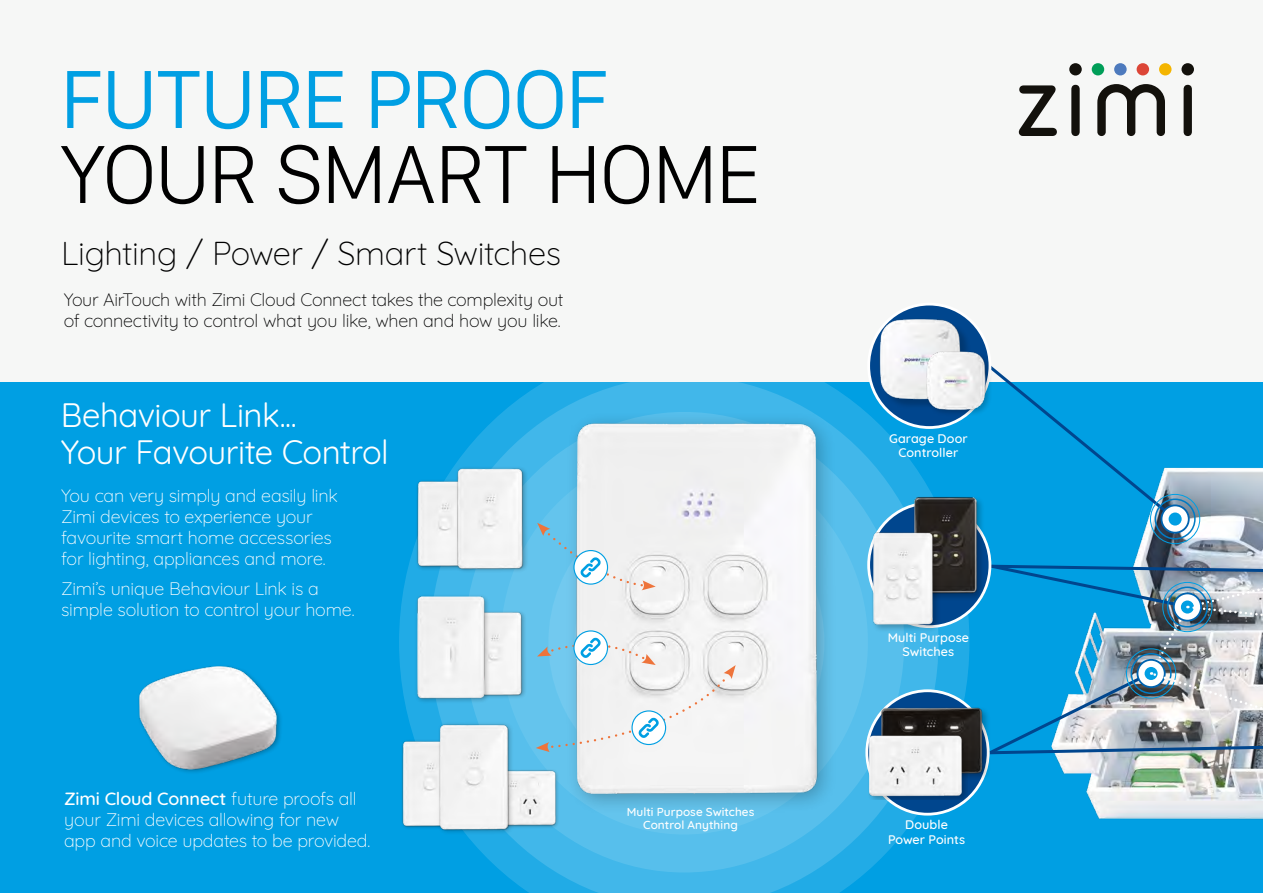
<style>
.page{position:relative;width:1263px;height:893px;background:#f6f7f6}
.page>*{position:absolute;margin:0;border:0;box-sizing:border-box;transform-origin:0 0}
.t1{font:300 85.5px "San Francisco Display";letter-spacing:-.02em;color:#000}
.t2{font:85.5px "San Francisco Display";letter-spacing:-.015em;color:#009fe3}
.t3{font:33px/37.5px "Quicksand 2011";letter-spacing:-.015em;color:#fff}
.t4{font:300 33px "Quicksand 2011";letter-spacing:-.01em;color:#000}
.t5{font:300 18px/21px "Quicksand 2011";letter-spacing:-.015em;color:#fff}
.t6{font:300 18px/21px "Quicksand 2011";letter-spacing:-.015em;color:#000}
.t7{font:500 12.6px/14.2px "Quicksand 2011";letter-spacing:.005em;color:#fff;text-align:center}
.t8{font:500 11.85px/13.4px "Quicksand 2011";letter-spacing:.005em;color:#fff;text-align:center}
.s1{font-weight:500}
</style>
<div class="page">
<div style="left:0;top:383px;width:1263px;height:510px;background:#009fe3"></div>
<svg style="left:399px;top:416px;width:570px;height:399px"></svg>
<svg style="left:430px;top:383px;width:508px;height:510px"></svg>
<div style="left:464px;top:412px;width:440px;height:460px;background:#57bfec;border-radius:50%"></div>
<div style="left:501px;top:450px;width:367px;height:384px;background:#64c4ed;border-radius:50%"></div>
<div style="left:415px;top:479px;width:63px;height:92px;background:#000;opacity:.25"></div>
<img style="left:414px;top:479px;width:40px;height:88px">
<div style="left:470px;top:768px;width:90px;height:61px;background:#000;opacity:.25"></div>
<img style="left:515px;top:767px;width:42px;height:62px">
<div style="left:400px;top:739px;width:63px;height:92px;background:#0098d9"></div>
<img style="left:399px;top:739px;width:37px;height:88px">
<div style="left:437px;top:721px;width:78px;height:115px;background:#000;opacity:.25"></div>
<img style="left:436px;top:722px;width:78px;height:110px">
<div style="left:455px;top:466px;width:74px;height:108px;background:#000;opacity:.25"></div>
<img style="left:454px;top:466px;width:74px;height:104px">
<div style="left:564px;top:410px;width:274px;height:405px;background:#000;opacity:.25"></div>
<img style="left:560px;top:416px;width:274px;height:384px">
<div style="left:1071px;top:85px;width:9px;height:51px;background:#13110c;border-radius:4px"></div>
<svg style="left:1018px;top:85px;width:39px;height:51px"></svg>
<div style="left:1183px;top:85px;width:9px;height:51px;background:#13110c;border-radius:4px"></div>
<svg style="left:1097px;top:84px;width:68px;height:52px"></svg>
<div style="left:1069px;top:63px;width:13px;height:12px;background:#13110c;border-radius:50%"></div>
<div style="left:1181px;top:63px;width:13px;height:12px;background:#13110c;border-radius:50%"></div>
<div style="left:1136px;top:63px;width:13px;height:12px;background:#dc4637;border-radius:50%"></div>
<div style="left:1159px;top:63px;width:12px;height:12px;background:#f4b500;border-radius:50%"></div>
<div style="left:1092px;top:63px;width:12px;height:12px;background:#009e58;border-radius:50%"></div>
<div style="left:1114px;top:63px;width:13px;height:12px;background:#4d7abd;border-radius:50%"></div>
<div style="left:465px;top:610px;width:62px;height:90px;background:#000;opacity:.25"></div>
<img style="left:490px;top:610px;width:36px;height:87px">
<div style="left:414px;top:594px;width:76px;height:110px;background:#000;opacity:.25"></div>
<img style="left:413px;top:594px;width:75px;height:104px">
<img style="left:138px;top:666px;width:143px;height:107px">
<img style="left:1056px;top:467px;width:207px;height:353px">
<svg style="left:992px;top:366px;width:187px;height:157px"></svg>
<svg style="left:867px;top:691px;width:121px;height:123px"></svg>
<img style="left:872px;top:703px;width:118px;height:81px">
<img style="left:865px;top:733px;width:102px;height:67px">
<svg style="left:1161px;top:505px;width:28px;height:28px"></svg>
<div style="left:1160px;top:504px;width:30px;height:30px;border:2px solid #0063af;border-radius:50%"></div>
<div style="left:1154px;top:498px;width:42px;height:42px;border:2px solid #007bc4;border-radius:50%"></div>
<div style="left:1150px;top:494px;width:50px;height:50px;border:1px solid #009fe3;border-radius:50%"></div>
<div style="left:1168px;top:512px;width:14px;height:14px;background:#009fe3;border-radius:50%"></div>
<svg style="left:869px;top:304px;width:121px;height:123px;background:#1e5c9b"></svg>
<div style="left:867px;top:303px;width:124px;height:126px;border:3px solid #fff;border-radius:50%"></div>
<div style="left:882px;top:321px;width:89px;height:89px;background:#000;opacity:.2"></div>
<img style="left:876px;top:316px;width:89px;height:86px">
<div style="left:925px;top:350px;width:67px;height:66px;background:#000;opacity:.2"></div>
<img style="left:925px;top:349px;width:63px;height:64px">
<svg style="left:869px;top:503px;width:121px;height:124px"></svg>
<img style="left:903px;top:484px;width:85px;height:121px">
<img style="left:867px;top:522px;width:76px;height:113px">
<img style="left:986px;top:563px;width:277px;height:194px">
<svg style="left:537px;top:523px;width:119px;height:67px"></svg>
<svg style="left:536px;top:629px;width:200px;height:123px"></svg>
<h1 class="t2" style="left:60px;top:47px;width:550px">FUTURE PROOF</h1>
<h1 class="t1" style="left:60px;top:122px;width:702px">YOUR SMART HOME</h1>
<h2 class="t4" style="left:61px;top:228px;width:502px">Lighting / Power / Smart Switches</h2>
<p class="t6" style="left:64px;top:287px;width:501px">Your AirTouch with Zimi Cloud Connect takes the complexity out of connectivity to control what you like, when and how you like.</p>
<h2 class="t3" style="left:61px;top:393px;width:329px">Behaviour Link...<br>Your Favourite Control</h2>
<p class="t5" style="left:61px;top:483px;width:278px">You can very simply and easily link Zimi devices to experience your favourite smart home accessories for lighting, appliances and more.</p>
<p class="t5" style="left:61px;top:576px;width:295px">Zimi’s unique Behaviour Link is a simple solution to control your home.</p>
<p class="t5" style="left:64px;top:787px;width:308px"><span class="s1">Zimi Cloud Connect</span> future proofs all your Zimi devices allowing for new app and voice updates to be provided.</p>
<p class="t8" style="left:627px;top:804px;width:129px">Multi Purpose Switches<br>Control Anything</p>
<p class="t7" style="left:889px;top:430px;width:80px">Garage Door<br>Controller</p>
<p class="t7" style="left:888px;top:629px;width:83px">Multi Purpose<br>Switches</p>
<p class="t7" style="left:888px;top:817px;width:79px">Double<br>Power Points</p>
</div>
